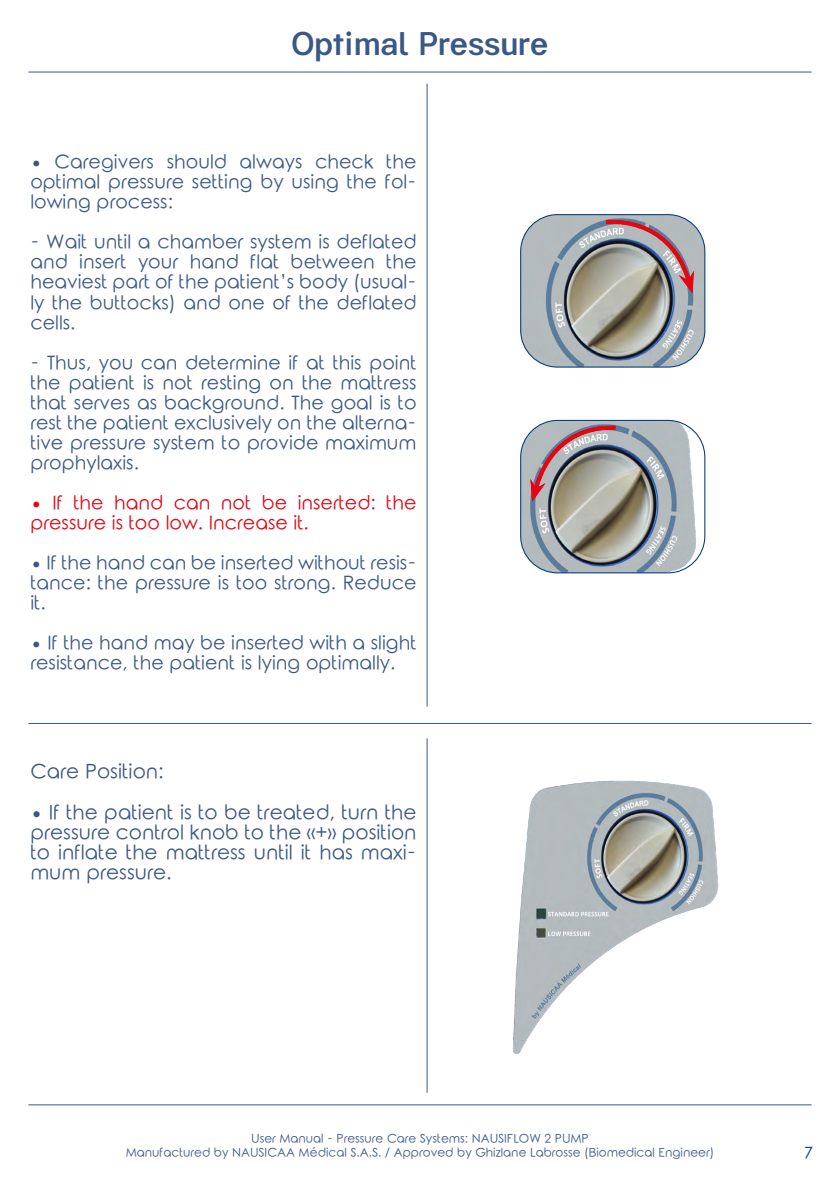
<style>
.page{position:relative;width:840px;height:1191px;background:#fff}
.page>*{position:absolute;margin:0;border:0;box-sizing:border-box;transform-origin:0 0}
.t1{font:500 34px "Kalypsa";letter-spacing:.01em;color:#3a5886}
.t2{font:20px/20px "Rounded Elegance";color:#3a5886;text-align:justify}
.t3{font:19px/20px "Rounded Elegance";color:#3a5886;text-align:justify}
.t4{font:19px/20px "Rounded Elegance";color:#e30613}
.t5{font:16px "Rounded Elegance";color:#033b7b}
.t6{font:12px/14px "Rounded Elegance";color:#3a5886;text-align:center}
</style>
<div class="page">
<img style="left:520px;top:420px;width:184px;height:153px">
<div style="left:520px;top:420px;width:185px;height:153px;border:1px solid #033b7b;border-radius:37px"></div>
<img style="left:513px;top:780px;width:206px;height:274px">
<img style="left:520px;top:216px;width:184px;height:151px">
<div style="left:520px;top:214px;width:185px;height:153px;border:1px solid #033b7b;border-radius:37px"></div>
<hr style="left:28px;top:72px;width:783px;height:1px;background:#3a5886">
<hr style="left:426px;top:84px;width:1px;height:622px;background:#3a5886">
<hr style="left:28px;top:723px;width:783px;height:1px;background:#3a5886">
<hr style="left:426px;top:738px;width:1px;height:354px;background:#3a5886">
<hr style="left:28px;top:1104px;width:783px;height:1px;background:#3a5886">
<img style="left:530px;top:420px;width:89px;height:82px">
<img style="left:601px;top:214px;width:92px;height:79px">
<h1 class="t1" style="left:291px;top:24px;width:258px">Optimal Pressure</h1>
<p class="t3" style="left:30px;top:154px;width:387px">• Caregivers should always check the optimal pressure setting by using the fol&shy;lowing process:</p>
<p class="t3" style="left:30px;top:234px;width:387px">- Wait until a chamber system is deflated and insert your hand flat between the heaviest part of the patient’s body (usual&shy;ly the buttocks) and one of the deflated cells.</p>
<p class="t3" style="left:30px;top:355px;width:387px">- Thus, you can determine if at this point the patient is not resting on the mattress that serves as background. The goal is to rest the patient exclusively on the alterna&shy;tive pressure system to provide maximum prophylaxis.</p>
<p class="t4" style="left:30px;top:495px;width:387px">• If the hand can not be inserted: the pressure is too low. Increase it.</p>
<p class="t3" style="left:30px;top:555px;width:387px">• If the hand can be inserted without resis&shy;tance: the pressure is too strong. Reduce it.</p>
<p class="t3" style="left:30px;top:635px;width:387px">• If the hand may be inserted with a slight resistance, the patient is lying optimally.</p>
<p class="t2" style="left:30px;top:764px;width:135px">Care Position:</p>
<p class="t2" style="left:30px;top:804px;width:387px">• If the patient is to be treated, turn the pressure control knob to the «+» position to inflate the mattress until it has maxi&shy;mum pressure.</p>
<p class="t6" style="left:126px;top:1132px;width:589px">User Manual - Pressure Care Systems: NAUSIFLOW 2 PUMP<br>Manufactured by NAUSICAA Médical S.A.S. / Approved by Ghizlane Labrosse (Biomedical Engineer)</p>
<p class="t5" style="left:803px;top:1143px;width:10px">7</p>
</div>
